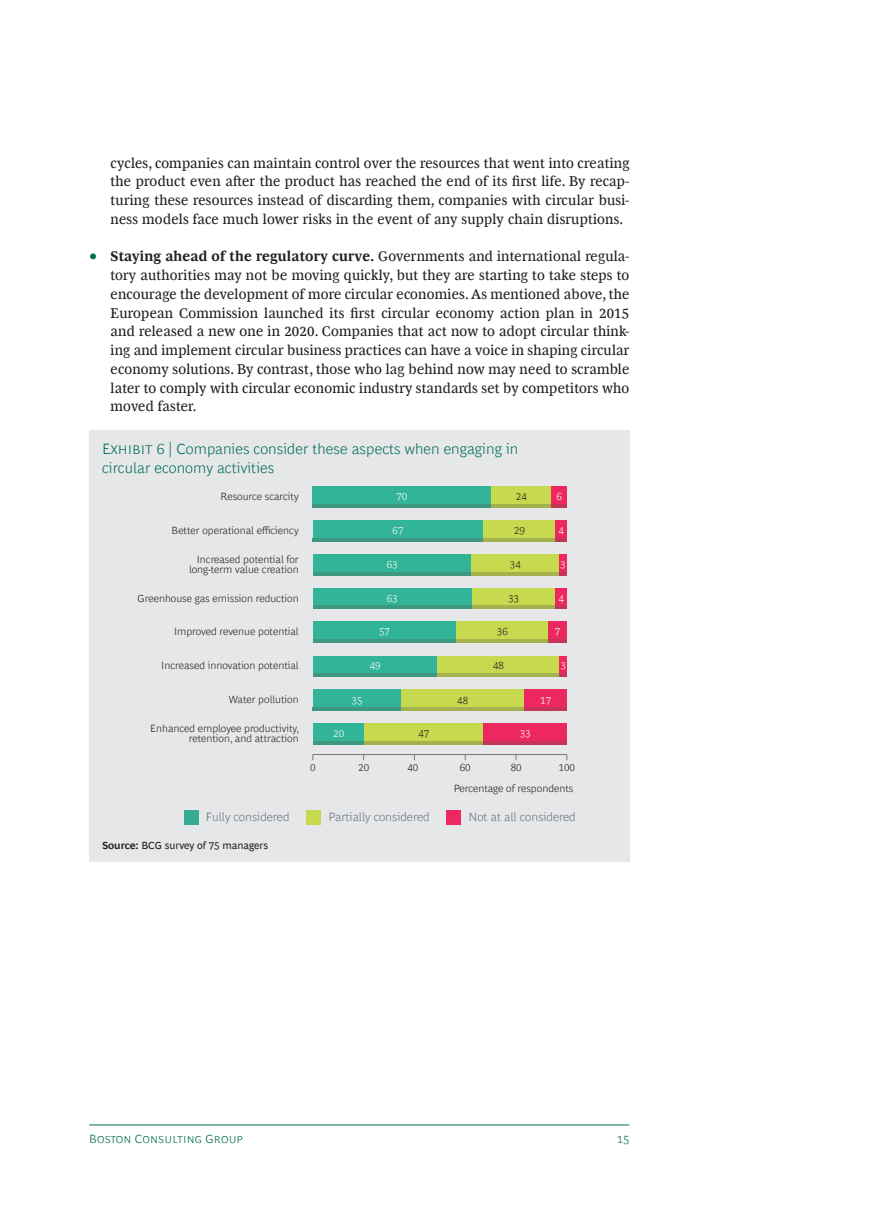
<style>
.page{position:relative;width:893px;height:1212px;background:#fff}
.page>*{position:absolute;margin:0;border:0;box-sizing:border-box;transform-origin:0 0}
.t1{font:300 15px/18.8px "Henderson BCG Sans";letter-spacing:.005em;color:#006e51}
.t2{font:14.25px/18.8px "Henderson BCG Serif";letter-spacing:.015em;color:#231f20;text-align:justify}
.t3{font:300 12px "Henderson BCG Sans";color:#6a747b}
.t4{font:300 12px "Henderson BCG Sans";letter-spacing:.01em;color:#006e51}
.t5{font:300 10.5px/10.5px "Henderson BCG Sans";color:#231f20;text-align:right}
.t6{font:10.5px "Henderson BCG Sans";color:#231f20}
.t7{font:300 10.5px "Henderson BCG Sans";color:#fff}
.s1{font-size:18px;color:#006e51}
.s2{font-weight:700}
</style>
<div class="page">
<hr style="left:89px;top:1125px;width:540px;height:1px;background:#006e51">
<div style="left:89px;top:430px;width:540px;height:431px;background:#e6e7e9"></div>
<hr style="left:313px;top:754px;width:254px;height:1px;background:#75797b">
<div style="left:313px;top:486px;width:178px;height:22px;background:#31b497"></div>
<div style="left:313px;top:520px;width:170px;height:22px;background:#31b497"></div>
<div style="left:313px;top:554px;width:159px;height:21px;background:#31b497"></div>
<div style="left:313px;top:588px;width:159px;height:21px;background:#31b497"></div>
<div style="left:313px;top:622px;width:143px;height:21px;background:#31b497"></div>
<div style="left:313px;top:656px;width:125px;height:20px;background:#31b497"></div>
<div style="left:313px;top:689px;width:88px;height:22px;background:#31b497"></div>
<div style="left:313px;top:723px;width:52px;height:21px;background:#31b497"></div>
<div style="left:491px;top:486px;width:61px;height:22px;background:#c7da4f"></div>
<div style="left:483px;top:520px;width:72px;height:22px;background:#c7da4f"></div>
<div style="left:472px;top:554px;width:87px;height:21px;background:#c7da4f"></div>
<div style="left:472px;top:588px;width:83px;height:21px;background:#c7da4f"></div>
<div style="left:456px;top:622px;width:92px;height:21px;background:#c7da4f"></div>
<div style="left:438px;top:656px;width:121px;height:20px;background:#c7da4f"></div>
<div style="left:401px;top:689px;width:123px;height:22px;background:#c7da4f"></div>
<div style="left:364px;top:723px;width:119px;height:21px;background:#c7da4f"></div>
<div style="left:552px;top:486px;width:15px;height:22px;background:#ed2760"></div>
<div style="left:555px;top:520px;width:12px;height:22px;background:#ed2760"></div>
<div style="left:559px;top:554px;width:8px;height:21px;background:#ed2760"></div>
<div style="left:555px;top:588px;width:12px;height:21px;background:#ed2760"></div>
<div style="left:548px;top:622px;width:19px;height:21px;background:#ed2760"></div>
<div style="left:559px;top:656px;width:8px;height:20px;background:#ed2760"></div>
<div style="left:524px;top:689px;width:43px;height:22px;background:#ed2760"></div>
<div style="left:483px;top:723px;width:83px;height:21px;background:#ed2760"></div>
<div style="left:184px;top:810px;width:14px;height:14px;background:#36ad93"></div>
<div style="left:306px;top:810px;width:15px;height:14px;background:#c7da4f"></div>
<div style="left:446px;top:810px;width:15px;height:14px;background:#ed2760"></div>
<hr style="left:313px;top:505px;width:178px;height:3px;background:#3e9781">
<hr style="left:491px;top:505px;width:61px;height:3px;background:#a4b14d">
<hr style="left:552px;top:505px;width:15px;height:3px;background:#c43558">
<hr style="left:313px;top:539px;width:170px;height:3px;background:#3e9781">
<hr style="left:483px;top:539px;width:72px;height:3px;background:#a4b14d">
<svg style="left:555px;top:539px;width:12px;height:3px"></svg>
<hr style="left:313px;top:572px;width:159px;height:3px;background:#3e9781">
<hr style="left:472px;top:572px;width:87px;height:3px;background:#a4b14d">
<svg style="left:559px;top:572px;width:8px;height:3px"></svg>
<hr style="left:313px;top:606px;width:159px;height:3px;background:#3e9781">
<hr style="left:472px;top:606px;width:83px;height:3px;background:#a4b14d">
<svg style="left:555px;top:606px;width:12px;height:3px"></svg>
<hr style="left:313px;top:640px;width:143px;height:3px;background:#3e9781">
<hr style="left:456px;top:640px;width:92px;height:3px;background:#a4b14d">
<hr style="left:548px;top:640px;width:19px;height:3px;background:#c43558">
<hr style="left:313px;top:673px;width:125px;height:3px;background:#3e9781">
<hr style="left:438px;top:673px;width:121px;height:3px;background:#a4b14d">
<svg style="left:559px;top:673px;width:8px;height:3px"></svg>
<hr style="left:313px;top:707px;width:88px;height:4px;background:#3e9781">
<hr style="left:401px;top:707px;width:123px;height:4px;background:#a4b14d">
<hr style="left:524px;top:707px;width:43px;height:4px;background:#c43558">
<hr style="left:313px;top:741px;width:51px;height:3px;background:#3e9781">
<hr style="left:364px;top:741px;width:119px;height:3px;background:#a4b14d">
<hr style="left:483px;top:741px;width:83px;height:3px;background:#c43558">
<p class="t2" style="left:111px;top:152px;width:520px">cycles, companies can maintain control over the resources that went into creating the product even after the product has reached the end of its first life. By recap&shy;turing these resources instead of discarding them, companies with circular busi&shy;ness models face much lower risks in the event of any supply chain disruptions.</p>
<p class="t2" style="left:111px;top:246px;width:520px;text-indent:-21px"><span class="s1">•</span> <span class="s2">Staying ahead of the regulatory curve.</span> Governments and international regula&shy;tory authorities may not be moving quickly, but they are starting to take steps to encourage the development of more circular economies. As mentioned above, the European Commission launched its first circular economy action plan in 2015 and released a new one in 2020. Companies that act now to adopt circular think&shy;ing and implement circular business practices can have a voice in shaping circular economy solutions. By contrast, those who lag behind now may need to scramble later to comply with circular economic industry standards set by competitors who moved faster.</p>
<p class="t1" style="left:102px;top:438px;width:418px">Exhibit 6 | Companies consider these aspects when engaging in circular economy activities</p>
<p class="t5" style="left:221px;top:491px;width:80px">Resource scarcity</p>
<p class="t7" style="left:396px;top:489px;width:12px">70</p>
<p class="t5" style="left:516px;top:491px;width:12px">24</p>
<p class="t7" style="left:557px;top:489px;width:7px">6</p>
<p class="t7" style="left:392px;top:523px;width:12px">67</p>
<p class="t5" style="left:514px;top:524px;width:12px">29</p>
<p class="t7" style="left:558px;top:523px;width:7px">4</p>
<p class="t7" style="left:387px;top:557px;width:12px">63</p>
<p class="t5" style="left:510px;top:558px;width:12px">34</p>
<p class="t7" style="left:560px;top:557px;width:7px">3</p>
<p class="t7" style="left:387px;top:591px;width:12px">63</p>
<p class="t5" style="left:508px;top:592px;width:12px">33</p>
<p class="t7" style="left:558px;top:591px;width:7px">4</p>
<p class="t7" style="left:379px;top:624px;width:12px">57</p>
<p class="t5" style="left:497px;top:625px;width:12px">36</p>
<p class="t7" style="left:555px;top:624px;width:7px">7</p>
<p class="t7" style="left:370px;top:658px;width:12px">49</p>
<p class="t5" style="left:493px;top:659px;width:12px">48</p>
<p class="t7" style="left:560px;top:658px;width:7px">3</p>
<p class="t7" style="left:352px;top:692px;width:12px">35</p>
<p class="t5" style="left:457px;top:694px;width:12px">48</p>
<p class="t7" style="left:540px;top:692px;width:12px">17</p>
<p class="t7" style="left:333px;top:726px;width:12px">20</p>
<p class="t5" style="left:418px;top:727px;width:12px">47</p>
<p class="t7" style="left:520px;top:726px;width:12px">33</p>
<p class="t5" style="left:172px;top:524px;width:129px">Better operational efficiency</p>
<p class="t5" style="left:189px;top:553px;width:111px">Increased potential for long-term value creation</p>
<p class="t5" style="left:138px;top:592px;width:163px">Greenhouse gas emission reduction</p>
<p class="t5" style="left:174px;top:626px;width:126px">Improved revenue potential</p>
<p class="t5" style="left:161px;top:659px;width:139px">Increased innovation potential</p>
<p class="t5" style="left:229px;top:693px;width:72px">Water pollution</p>
<p class="t5" style="left:150px;top:722px;width:151px">Enhanced employee productivity, retention, and attraction</p>
<p class="t5" style="left:310px;top:761px;width:7px">0</p>
<p class="t5" style="left:358px;top:761px;width:12px">20</p>
<p class="t5" style="left:407px;top:761px;width:12px">40</p>
<p class="t5" style="left:460px;top:761px;width:12px">60</p>
<p class="t5" style="left:511px;top:761px;width:12px">80</p>
<p class="t5" style="left:559px;top:761px;width:18px">100</p>
<p class="t5" style="left:454px;top:782px;width:121px">Percentage of respondents</p>
<p class="t3" style="left:206px;top:808px;width:85px">Fully considered</p>
<p class="t3" style="left:328px;top:808px;width:103px">Partially considered</p>
<p class="t3" style="left:468px;top:808px;width:109px">Not at all considered</p>
<p class="t6" style="left:102px;top:837px;width:168px"><span class="s2">Source:</span> BCG survey of 75 managers</p>
<p class="t4" style="left:89px;top:1129px;width:155px">Boston Consulting Group</p>
<p class="t4" style="left:617px;top:1129px;width:14px">15</p>
</div>
